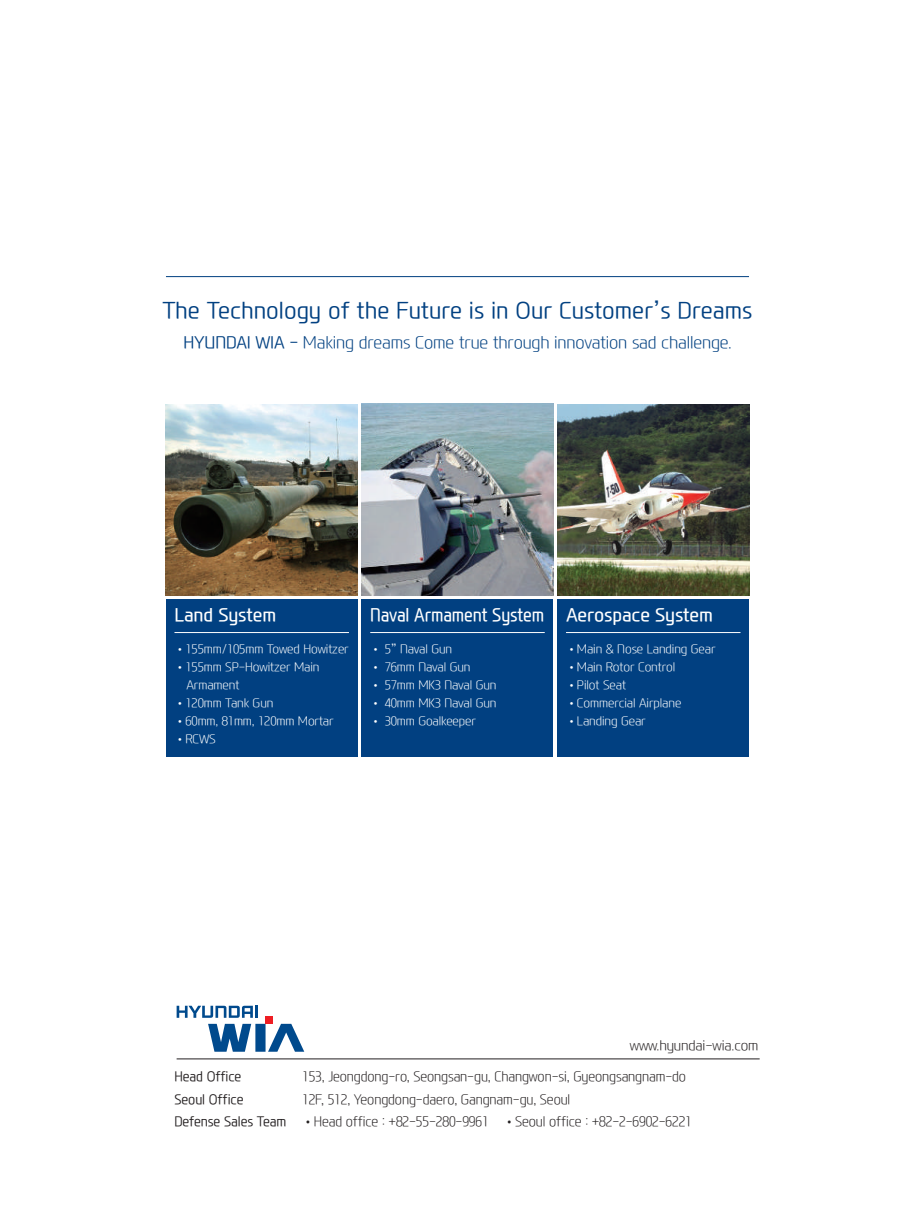
<style>
.page{position:relative;width:915px;height:1212px;background:#fff}
.page>*{position:absolute;margin:0;border:0;box-sizing:border-box;transform-origin:0 0}
.t1{font:300 22.5px "Modern H";color:#014081}
.t2{font:500 18px "Modern H";letter-spacing:-.01em;color:#fff}
.t3{font:500 18px "Modern H";letter-spacing:-.01em;color:#fff;scale:.9 1}
.t4{font:300 16.5px "Modern H Eco";letter-spacing:-.01em;color:#014081}
.t5{font:300 13.5px/22.5px "Modern H Eco";letter-spacing:-.01em;color:#231f20;text-align:center;scale:.95 1}
.t6{font:300 13.5px "Modern H";letter-spacing:-.01em;color:#231f20;scale:.95 1}
.t7{font:300 13.5px "Modern H Eco";letter-spacing:-.01em;color:#231f20}
.t8{font:300 12px/18px "Modern H Eco";letter-spacing:-.01em;color:#fff}
.s1{font-family:"Modern H"}
</style>
<div class="page">
<div style="left:557px;top:600px;width:191px;height:157px;background:#014081"></div>
<div style="left:166px;top:600px;width:191px;height:157px;background:#014081"></div>
<div style="left:361px;top:600px;width:192px;height:157px;background:#014081"></div>
<img style="left:166px;top:404px;width:191px;height:191px">
<img style="left:361px;top:404px;width:192px;height:191px">
<img style="left:557px;top:404px;width:191px;height:191px">
<hr style="left:166px;top:276px;width:582px;height:1px;background:#014081">
<svg style="left:208px;top:1024px;width:96px;height:28px"></svg>
<div style="left:265px;top:1017px;width:7px;height:7px;background:#ee1d23"></div>
<svg style="left:176px;top:1006px;width:82px;height:12px"></svg>
<hr style="left:176px;top:1058px;width:583px;height:1px;background:#231f20">
<hr style="left:174px;top:632px;width:175px;height:1px;background:#fff">
<hr style="left:370px;top:632px;width:174px;height:1px;background:#fff">
<hr style="left:566px;top:632px;width:174px;height:1px;background:#fff">
<h1 class="t1" style="left:162px;top:295px;width:591px">The Technology of the Future is in Our Customer’s Dreams</h1>
<h3 class="t4" style="left:183px;top:331px;width:549px"><span class="s1">HYUNDAI WIA -</span> Making dreams Come true through innovation sad challenge.</h3>
<h2 class="t2" style="left:174px;top:603px;width:103px">Land System</h2>
<p class="t8" style="left:174px;top:639px;width:176px">•155mm/105mm Towed Howitzer</p>
<p class="t8" style="left:186px;top:657px;width:135px;text-indent:-12px">•155mm SP-Howitzer Main<br>Armament</p>
<p class="t8" style="left:174px;top:693px;width:100px">•120mm Tank Gun</p>
<p class="t8" style="left:174px;top:711px;width:161px">•60mm, 81mm, 120mm Mortar</p>
<p class="t8" style="left:174px;top:729px;width:43px">•RCWS</p>
<h2 class="t3" style="left:370px;top:603px;width:195px">Naval Armament System</h2>
<p class="t8" style="left:370px;top:639px;width:83px">• 5” Naval Gun</p>
<p class="t8" style="left:370px;top:657px;width:102px">• 76mm Naval Gun</p>
<p class="t8" style="left:370px;top:675px;width:128px">• 57mm MK3 Naval Gun</p>
<p class="t8" style="left:370px;top:693px;width:128px">• 40mm MK3 Naval Gun</p>
<p class="t8" style="left:370px;top:711px;width:107px">• 30mm Goalkeeper</p>
<h2 class="t2" style="left:566px;top:603px;width:148px">Aerospace System</h2>
<p class="t8" style="left:566px;top:639px;width:151px">•Main &amp; Nose Landing Gear</p>
<p class="t8" style="left:566px;top:657px;width:111px">•Main Rotor Control</p>
<p class="t8" style="left:566px;top:675px;width:62px">•Pilot Seat</p>
<p class="t8" style="left:566px;top:693px;width:117px">•Commercial Airplane</p>
<p class="t8" style="left:566px;top:711px;width:81px">•Landing Gear</p>
<p class="t7" style="left:629px;top:1036px;width:130px">www.hyundai-wia.com</p>
<p class="t6" style="left:174px;top:1067px;width:72px">Head Office</p>
<p class="t5" style="left:302px;top:1065px;width:405px">153, Jeongdong-ro, Seongsan-gu, Changwon-si, Gyeongsangnam-do</p>
<p class="t6" style="left:174px;top:1090px;width:74px">Seoul Office</p>
<p class="t5" style="left:174px;top:1088px;width:546px">12F, 512, Yeongdong-daero, Gangnam-gu, Seoul<br><span class="s1">Defense Sales Team</span> •Head office : +82-55-280-9961 •Seoul office : +82-2-6902-6221</p>
</div>
